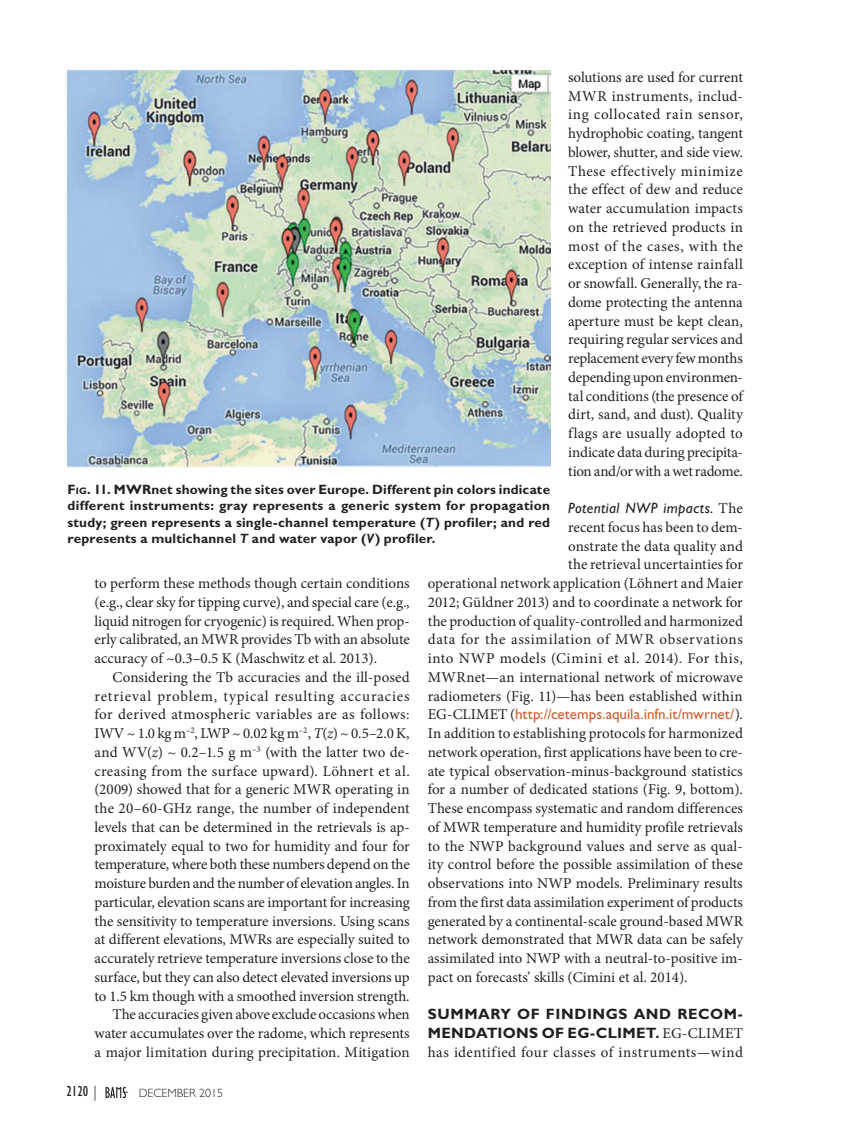
<style>
.page{position:relative;width:851px;height:1134px;background:#fff}
.page>*{position:absolute;margin:0;border:0;box-sizing:border-box;transform-origin:0 0}
.Body_Text{font:15px/18.8px "Minion Pro";letter-spacing:-.005em;color:#231f20;text-align:justify}
.First_Paragraph_w_it{font:15px/18.8px "Minion Pro";color:#231f20;text-align:justify}
.First_Paragraph_w_bo{font:15px/18.8px "Minion Pro";letter-spacing:.03em;color:#231f20;text-align:justify}
.First_Paragraph_w_it-2{font:15px "Gill Sans Std";color:#ce5e2c}
.First_Paragraph_w_it-3{font:15px "Minion Pro";letter-spacing:.045em;color:#231f20}
.First_Paragraph_w_it-4{font:15px "Minion Pro";letter-spacing:.04em;color:#231f20}
.First_Paragraph_w_it-5{font:italic 15px "Gill Sans Std";letter-spacing:.025em;color:#231f20}
.t1{font:condensed 15px "Gill Sans Std";color:#231f20}
.Caption__figure{font:700 13.5px/16.5px "Gill Sans Std";letter-spacing:.015em;color:#231f20;text-align:justify}
.t2{font:300 12px "Gill Sans Std";color:#231f20}
.s1{font-family:"Minion Pro";font-style:normal}
.s2{font-family:"Minion Pro";color:#231f20}
.s3{font-family:"Gill Sans Std";font-weight:700}
.s4{font-style:inherit}
.s5{font-size:9.45px}
.s6{font-family:"Gill Sans";font-style:italic}
.s7{font-style:italic}
.s8{font-weight:300;font-stretch:normal}
</style>
<div class="page">
<img style="left:67px;top:70px;width:483px;height:398px">
<svg style="left:105px;top:1087px;width:23px;height:11px"></svg>
<p class="Body_Text" style="left:568px;top:68px;width:176px">solutions are used for current MWR instruments, includ&shy;ing collocated rain sensor, hydrophobic coating, tangent blower, shutter, and side view.<br>These effectively minimize the effect of dew and reduce water accumulation impacts on the retrieved products in most of the cases, with the exception of intense rainfall or snowfall. Generally, the ra&shy;dome protecting the antenna aperture must be kept clean, requiring regular services and replacement every few months depending upon environmen&shy;tal conditions (the presence of dirt, sand, and dust). Quality flags are usually adopted to indicate data during precipita&shy;tion and/or with a wet radome.</p>
<p class="First_Paragraph_w_it-5" style="left:568px;top:499px;width:176px">Potential NWP impacts. <span class="s1">The</span></p>
<p class="First_Paragraph_w_it" style="left:568px;top:518px;width:176px">recent focus has been to dem-</p>
<p class="First_Paragraph_w_it" style="left:568px;top:536px;width:176px">onstrate the data quality and</p>
<p class="First_Paragraph_w_it" style="left:568px;top:555px;width:176px">the retrieval uncertainties for</p>
<p class="First_Paragraph_w_it" style="left:428px;top:574px;width:317px">operational network application (Löhnert and Maier</p>
<p class="First_Paragraph_w_it" style="left:428px;top:593px;width:316px">2012; Güldner 2013) and to coordinate a network for</p>
<p class="First_Paragraph_w_it" style="left:428px;top:611px;width:316px">the production of quality-controlled and harmonized</p>
<p class="First_Paragraph_w_it-3" style="left:428px;top:629px;width:317px">data for the assimilation of MWR observations</p>
<p class="First_Paragraph_w_it-4" style="left:428px;top:648px;width:317px">into NWP models (Cimini et al. 2014). For this,</p>
<p class="First_Paragraph_w_it" style="left:428px;top:668px;width:316px">MWRnet—an international network of microwave</p>
<p class="First_Paragraph_w_it" style="left:428px;top:686px;width:316px">radiometers (Fig. 11)—has been established within</p>
<p class="First_Paragraph_w_it-2" style="left:428px;top:706px;width:316px"><span class="s2">EG-CLIMET (</span>http://cetemps.aquila.infn.it/mwrnet/<span class="s2">).</span></p>
<p class="First_Paragraph_w_it" style="left:428px;top:724px;width:317px">In addition to establishing protocols for harmonized</p>
<p class="First_Paragraph_w_it" style="left:428px;top:743px;width:317px">network operation, first applications have been to cre-</p>
<p class="First_Paragraph_w_it" style="left:428px;top:761px;width:316px">ate typical observation-minus-background statistics</p>
<p class="First_Paragraph_w_it" style="left:428px;top:780px;width:317px">for a number of dedicated stations (Fig. 9, bottom).</p>
<p class="First_Paragraph_w_it" style="left:428px;top:799px;width:316px">These encompass systematic and random differences</p>
<p class="First_Paragraph_w_it" style="left:428px;top:818px;width:317px">of MWR temperature and humidity profile retrievals</p>
<p class="First_Paragraph_w_it" style="left:428px;top:836px;width:317px">to the NWP background values and serve as qual-</p>
<p class="First_Paragraph_w_it" style="left:428px;top:855px;width:316px">ity control before the possible assimilation of these</p>
<p class="First_Paragraph_w_it" style="left:428px;top:874px;width:316px">observations into NWP models. Preliminary results</p>
<p class="First_Paragraph_w_it" style="left:428px;top:893px;width:317px">from the first data assimilation experiment of products</p>
<p class="First_Paragraph_w_it" style="left:428px;top:911px;width:317px">generated by a continental-scale ground-based MWR</p>
<p class="First_Paragraph_w_it" style="left:428px;top:930px;width:316px">network demonstrated that MWR data can be safely</p>
<p class="First_Paragraph_w_it" style="left:428px;top:949px;width:317px">assimilated into NWP with a neutral-to-positive im-</p>
<p class="First_Paragraph_w_it" style="left:428px;top:968px;width:261px">pact on forecasts’ skills (Cimini et al. 2014).</p>
<p class="First_Paragraph_w_bo" style="left:428px;top:1005px;width:317px"><span class="s3">SUMMARY OF FINDINGS AND RECOM-MENDATIONS OF EG-CLIMET.</span> EG-CLIMET has identified four classes of instruments—wind</p>
<p class="Caption__figure" style="left:68px;top:481px;width:484px"><span class="s4">F</span><span class="s5">ig</span><span class="s4">.</span> 11. MWRnet showing the sites over Europe. Different pin colors indicate different instruments: gray represents a generic system for propagation study; green represents a single-channel temperature (<span class="s6">T</span>) profiler; and red represents a multichannel <span class="s6">T</span> and water vapor (<span class="s6">V</span>) profiler.</p>
<p class="First_Paragraph_w_it" style="left:94px;top:574px;width:317px">to perform these methods though certain conditions (e.g., clear sky for tipping curve), and special care (e.g., liquid nitrogen for cryogenic) is required. When prop&shy;erly calibrated, an MWR provides Tb with an absolute accuracy of ~0.3–0.5 K (Maschwitz et al. 2013).</p>
<p class="Body_Text" style="left:94px;top:668px;width:317px;text-indent:18px">Considering the Tb accuracies and the ill-posed retrieval problem, typical resulting accuracies for derived atmospheric variables are as follows:<br>IWV ~ 1.0 kg m<sup>–2</sup>, LWP ~ 0.02 kg m<sup>–2</sup>, <span class="s7">T</span>(<span class="s7">z</span>) ~ 0.5–2.0 K, and WV(<span class="s7">z</span>) ~ 0.2–1.5 g m<sup>–3</sup> (with the latter two de&shy;creasing from the surface upward). Löhnert et al. (2009) showed that for a generic MWR operating in the 20–60-GHz range, the number of independent levels that can be determined in the retrievals is ap&shy;proximately equal to two for humidity and four for temperature, where both these numbers depend on the moisture burden and the number of elevation angles. In particular, elevation scans are important for increasing the sensitivity to temperature inversions. Using scans at different elevations, MWRs are especially suited to accurately retrieve temperature inversions close to the surface, but they can also detect elevated inversions up to 1.5 km though with a smoothed inversion strength.</p>
<p class="Body_Text" style="left:94px;top:1005px;width:317px;text-indent:18px">The accuracies given above exclude occasions when water accumulates over the radome, which represents a major limitation during precipitation. Mitigation</p>
<p class="t1" style="left:66px;top:1083px;width:32px">2120 <span class="s8">|</span></p>
<p class="t2" style="left:139px;top:1086px;width:86px">DECEMBER 2015</p>
</div>
